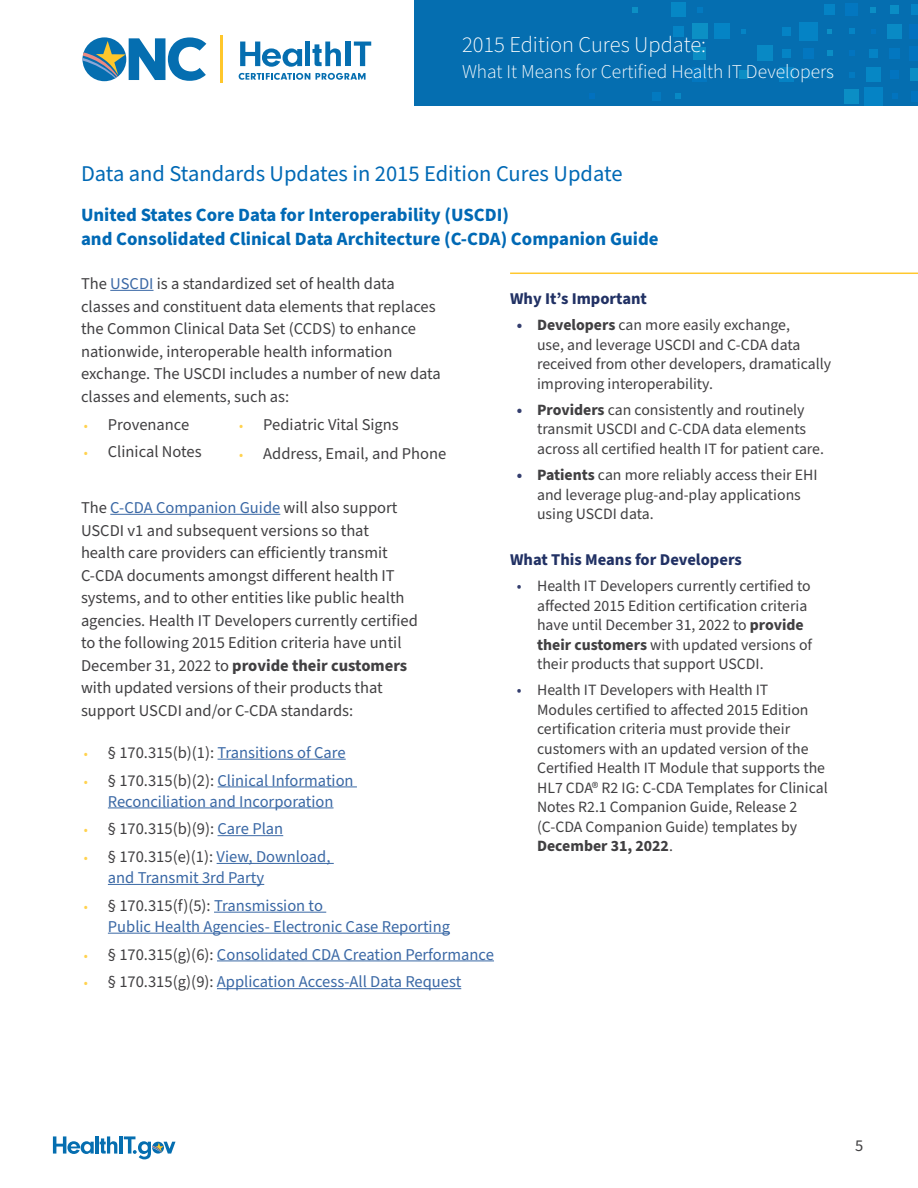
<style>
.page{position:relative;width:918px;height:1188px;background:#fff}
.page>*{position:absolute;margin:0;border:0;box-sizing:border-box;transform-origin:0 0}
.t1{font:22.5px "Source Sans Pro";color:#0069b5}
.t2{font:300 22.5px "Source Sans Pro";color:#fff}
.t3{font:300 19.5px "Source Sans Pro";color:#fff}
.t4{font:700 18.75px/24px "Source Sans Pro";color:#0069b5}
.Body_Text{font:16.5px/22.5px "Source Sans Pro";color:#414042}
.Bullets{font:16.5px/21px "Source Sans Pro";color:#3a68a5}
.Bullets-2{font:16.5px "Source Sans Pro";color:#414042}
.t5{font:700 16.5px "Source Sans Pro";color:#213164}
.t6{font:15.75px/19.5px "Source Sans Pro";color:#414042}
.s1{color:#3a68a5}
.s2{font-size:13.5px;color:#ffd24e}
.s3{font-weight:700}
.s4{color:#414042}
.s5{font-weight:700;color:#343e6e}
.s6{color:#343e6e}
</style>
<div class="page">
<div style="left:414px;top:0;width:504px;height:106px;background:#056eb0"></div>
<div style="left:891px;top:5px;width:8px;height:9px;background:#0a8dc5"></div>
<div style="left:782px;top:27px;width:9px;height:9px;background:#0583c5"></div>
<div style="left:891px;top:70px;width:8px;height:9px;background:#0274bf"></div>
<div style="left:869px;top:49px;width:9px;height:8px;background:#0583c5"></div>
<div style="left:804px;top:70px;width:9px;height:9px;background:#037ac0"></div>
<div style="left:782px;top:49px;width:9px;height:8px;background:#0584c5"></div>
<div style="left:739px;top:70px;width:9px;height:9px;background:#0b8ec5"></div>
<div style="left:652px;top:92px;width:9px;height:9px;background:#037ac0"></div>
<svg style="left:871px;top:29px;width:4px;height:5px"></svg>
<svg style="left:828px;top:29px;width:4px;height:5px"></svg>
<svg style="left:741px;top:29px;width:4px;height:5px"></svg>
<svg style="left:828px;top:73px;width:4px;height:4px"></svg>
<div style="left:799px;top:22px;width:19px;height:19px;background:#0583c5"></div>
<div style="left:864px;top:87px;width:19px;height:19px;background:#0583c5"></div>
<div style="left:909px;top:24px;width:9px;height:15px;background:#0271bf"></div>
<div style="left:888px;top:24px;width:14px;height:15px;background:#098ac5"></div>
<div style="left:909px;top:46px;width:9px;height:14px;background:#0274bf"></div>
<div style="left:866px;top:68px;width:14px;height:14px;background:#0687c5"></div>
<div style="left:844px;top:89px;width:15px;height:15px;background:#0b8ec5"></div>
<div style="left:779px;top:68px;width:15px;height:14px;background:#0583c5"></div>
<div style="left:671px;top:3px;width:15px;height:14px;background:#0687c5"></div>
<div style="left:693px;top:68px;width:14px;height:14px;background:#0377c0"></div>
<div style="left:714px;top:24px;width:16px;height:15px;background:#0584c5"></div>
<div style="left:757px;top:45px;width:16px;height:16px;background:#0889c5"></div>
<div style="left:692px;top:24px;width:16px;height:15px;background:#0c90c5"></div>
<div style="left:912px;top:5px;width:6px;height:10px;background:#0583c5"></div>
<div style="left:825px;top:5px;width:10px;height:10px;background:#0583c5"></div>
<div style="left:912px;top:91px;width:6px;height:10px;background:#0274bf"></div>
<div style="left:890px;top:48px;width:10px;height:10px;background:#0377c0"></div>
<div style="left:803px;top:48px;width:10px;height:10px;background:#0377c0"></div>
<div style="left:673px;top:26px;width:10px;height:11px;background:#0584c5"></div>
<div style="left:845px;top:3px;width:13px;height:13px;background:#0377c0"></div>
<div style="left:910px;top:68px;width:8px;height:13px;background:#0a8dc5"></div>
<div style="left:693px;top:47px;width:13px;height:13px;background:#0b8ec5"></div>
<svg style="left:870px;top:7px;width:6px;height:6px"></svg>
<svg style="left:849px;top:29px;width:5px;height:5px"></svg>
<svg style="left:892px;top:94px;width:6px;height:5px"></svg>
<svg style="left:849px;top:50px;width:5px;height:6px"></svg>
<svg style="left:849px;top:72px;width:5px;height:6px"></svg>
<svg style="left:827px;top:50px;width:6px;height:6px"></svg>
<svg style="left:697px;top:7px;width:6px;height:6px"></svg>
<svg style="left:632px;top:7px;width:6px;height:6px"></svg>
<svg style="left:675px;top:72px;width:6px;height:6px"></svg>
<svg style="left:675px;top:94px;width:6px;height:5px"></svg>
<svg style="left:589px;top:94px;width:6px;height:5px"></svg>
<svg style="left:53px;top:1136px;width:41px;height:18px"></svg>
<hr style="left:95px;top:1136px;width:4px;height:18px;background:#056eb0">
<svg style="left:100px;top:1136px;width:17px;height:18px"></svg>
<hr style="left:119px;top:1136px;width:4px;height:18px;background:#056eb0">
<svg style="left:124px;top:1136px;width:52px;height:23px"></svg>
<svg style="left:240px;top:42px;width:62px;height:25px"></svg>
<hr style="left:305px;top:42px;width:4px;height:24px;background:#056eb0">
<svg style="left:312px;top:42px;width:29px;height:24px"></svg>
<div style="left:346px;top:42px;width:5px;height:24px;background:#056eb0"></div>
<svg style="left:354px;top:42px;width:17px;height:24px"></svg>
<svg style="left:239px;top:73px;width:127px;height:7px"></svg>
<svg style="left:83px;top:37px;width:123px;height:44px"></svg>
<hr style="left:221px;top:35px;width:2px;height:48px;background:#ffc72b">
<hr style="left:110px;top:290px;width:44px;height:1px;background:#3a68a5">
<hr style="left:510px;top:273px;width:408px;height:1px;background:#ffc82d">
<hr style="left:110px;top:514px;width:170px;height:1px;background:#3a68a5">
<hr style="left:218px;top:759px;width:128px;height:1px;background:#3a68a5">
<hr style="left:218px;top:787px;width:139px;height:1px;background:#3a68a5">
<hr style="left:108px;top:808px;width:226px;height:1px;background:#3a68a5">
<hr style="left:218px;top:835px;width:65px;height:1px;background:#3a68a5">
<hr style="left:217px;top:863px;width:117px;height:1px;background:#3a68a5">
<hr style="left:108px;top:884px;width:156px;height:1px;background:#3a68a5">
<hr style="left:214px;top:912px;width:112px;height:1px;background:#3a68a5">
<hr style="left:108px;top:933px;width:342px;height:1px;background:#3a68a5">
<hr style="left:217px;top:961px;width:277px;height:1px;background:#3a68a5">
<hr style="left:217px;top:988px;width:244px;height:1px;background:#3a68a5">
<h1 class="t2" style="left:462px;top:30px;width:246px">2015 Edition Cures Update:</h1>
<p class="t3" style="left:462px;top:58px;width:374px">What It Means for Certified Health IT Developers</p>
<h2 class="t1" style="left:81px;top:158px;width:543px">Data and Standards Updates in 2015 Edition Cures Update</h2>
<h3 class="t4" style="left:81px;top:203px;width:579px">United States Core Data for Interoperability (USCDI)<br>and Consolidated Clinical Data Architecture (C-CDA) Companion Guide</h3>
<p class="Body_Text" style="left:81px;top:273px;width:361px">The <span class="s1">USCDI</span> is a standardized set of health data classes and constituent data elements that replaces the Common Clinical Data Set (CCDS) to enhance nationwide, interoperable health information exchange. The USCDI includes a number of new data classes and elements, such as:</p>
<p class="Bullets-2" style="left:239px;top:413px;width:161px"><span class="s2">•</span> Pediatric Vital Signs</p>
<p class="Bullets-2" style="left:239px;top:442px;width:208px"><span class="s2">•</span> Address, Email, and Phone</p>
<p class="Body_Text" style="left:81px;top:497px;width:338px">The <span class="s1">C-CDA Companion Guide</span> will also support USCDI v1 and subsequent versions so that<br>health care providers can efficiently transmit C-CDA documents amongst different health IT systems, and to other entities like public health agencies. Health IT Developers currently certified to the following 2015 Edition criteria have until December 31, 2022 to <span class="s3">provide their customers </span>with updated versions of their products that support USCDI and/or C-CDA standards:</p>
<p class="Bullets" style="left:84px;top:742px;width:263px"><span class="s2">•</span> <span class="s4">§ 170.315(b)(1):</span> Transitions of Care</p>
<p class="Bullets" style="left:84px;top:770px;width:271px;text-align:center"><span class="s2">•</span> <span class="s4">§ 170.315(b)(2):</span> Clinical Information<br>Reconciliation and Incorporation</p>
<p class="Bullets-2" style="left:84px;top:818px;width:201px"><span class="s2">•</span> § 170.315(b)(9): <span class="s1">Care Plan</span></p>
<p class="Bullets" style="left:108px;top:847px;width:224px;text-indent:-24px"><span class="s2">•</span> <span class="s4">§ 170.315(e)(1):</span> View, Download, and Transmit 3rd Party</p>
<p class="Bullets" style="left:108px;top:895px;width:344px;text-indent:-24px"><span class="s2">•</span> <span class="s4">§ 170.315(f)(5):</span> Transmission to<br>Public Health Agencies- Electronic Case Reporting</p>
<p class="Bullets" style="left:84px;top:944px;width:412px"><span class="s2">•</span> <span class="s4">§ 170.315(g)(6):</span> Consolidated CDA Creation Performance</p>
<p class="Bullets" style="left:84px;top:972px;width:379px"><span class="s2">•</span> <span class="s4">§ 170.315(g)(9):</span> Application Access-All Data Request</p>
<p class="Bullets-2" style="left:84px;top:413px;width:107px"><span class="s2">•</span> Provenance</p>
<p class="Bullets-2" style="left:84px;top:441px;width:119px"><span class="s2">•</span> Clinical Notes</p>
<h4 class="t5" style="left:510px;top:287px;width:138px">Why It’s Important</h4>
<p class="t6" style="left:537px;top:316px;width:296px;text-indent:-20px"><span class="s5">•</span> <span class="s3">Developers</span> can more easily exchange,<br>use, and leverage USCDI and C-CDA data received from other developers, dramatically improving interoperability.</p>
<p class="t6" style="left:537px;top:400px;width:288px;text-indent:-20px"><span class="s5">•</span> <span class="s3">Providers</span> can consistently and routinely transmit USCDI and C-CDA data elements across all certified health IT for patient care.</p>
<p class="t6" style="left:537px;top:466px;width:282px;text-indent:-20px"><span class="s5">•</span> <span class="s3">Patients</span> can more reliably access their EHI and leverage plug-and-play applications using USCDI data.</p>
<h4 class="t5" style="left:510px;top:548px;width:233px">What This Means for Developers</h4>
<p class="t6" style="left:537px;top:577px;width:277px;text-indent:-20px"><span class="s6">•</span> Health IT Developers currently certified to affected 2015 Edition certification criteria have until December 31, 2022 to <span class="s3">provide their customers</span> with updated versions of their products that support USCDI.</p>
<p class="t6" style="left:537px;top:681px;width:292px;text-indent:-20px"><span class="s6">•</span> Health IT Developers with Health IT Modules certified to affected 2015 Edition certification criteria must provide their customers with an updated version of the Certified Health IT Module that supports the HL7 CDA® R2 IG: C-CDA Templates for Clinical Notes R2.1 Companion Guide, Release 2 (C-CDA Companion Guide) templates by <span class="s3">December 31, 2022</span>.</p>
<p class="Body_Text" style="left:855px;top:1135px;width:10px">5</p>
</div>
